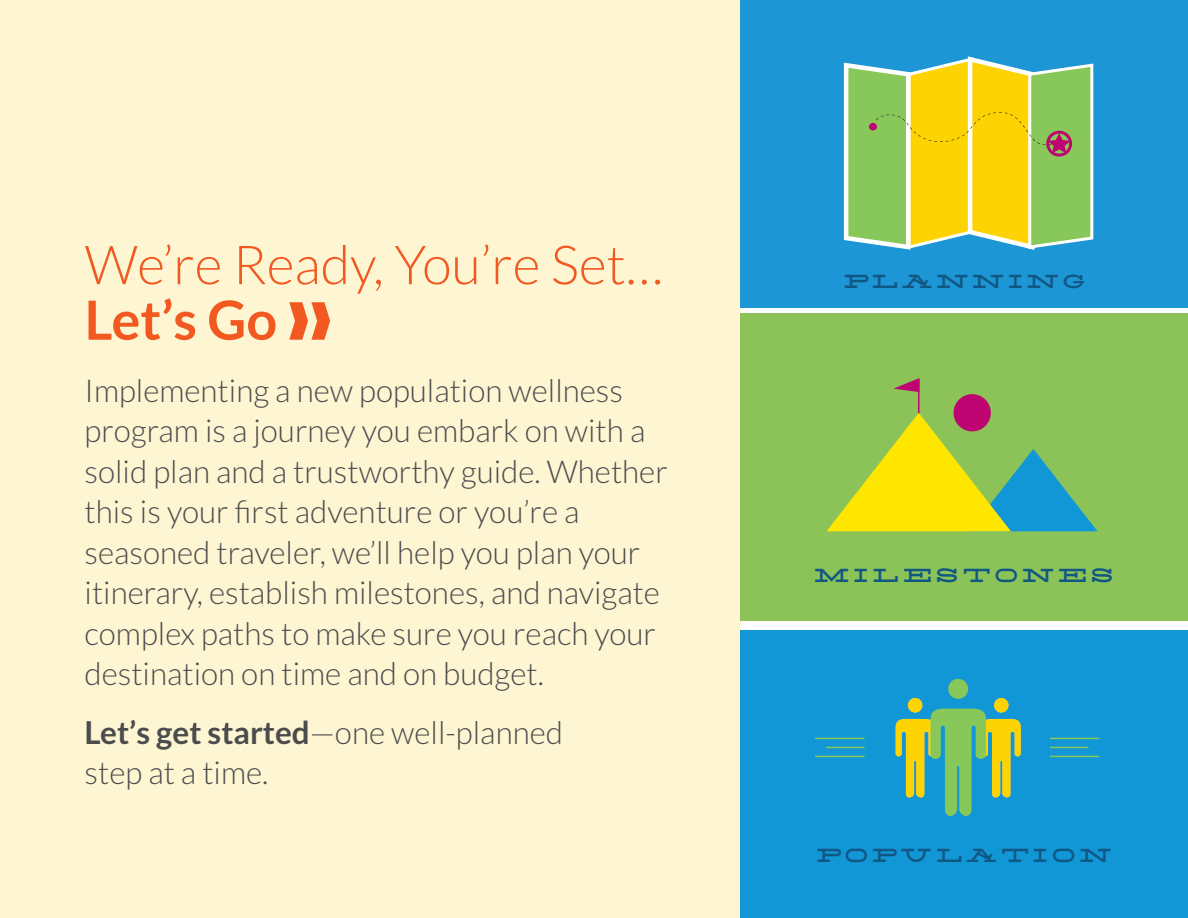
<style>
.page{position:relative;width:1188px;height:918px;background:#fff}
.page>*{position:absolute;margin:0;border:0;box-sizing:border-box;transform-origin:0 0}
.t1{font:300 54px/55.5px "Lato";color:#f15921}
.t2{font:300 31.5px/40.5px "Lato";color:#4b4c4d}
.t3{font:27px "Silverfake";letter-spacing:.15em;color:#115784}
.s1{font-weight:700}
</style>
<div class="page">
<div style="left:0;top:0;width:740px;height:918px;background:#fef5d2"></div>
<div style="left:740px;top:0;width:448px;height:307px;background:#1c96d4"></div>
<div style="left:740px;top:313px;width:448px;height:307px;background:#8bc358"></div>
<div style="left:740px;top:630px;width:448px;height:288px;background:#1197d6"></div>
<div style="left:954px;top:394px;width:37px;height:37px;background:#bd0471;border-radius:50%"></div>
<svg style="left:843px;top:56px;width:251px;height:194px;background:#b9cb55"></svg>
<div style="left:1046px;top:131px;width:26px;height:26px;border:3px solid #bd0471;border-radius:50%"></div>
<div style="left:994px;top:698px;width:15px;height:15px;background:#fed304;border-radius:50%"></div>
<div style="left:908px;top:698px;width:14px;height:15px;background:#fed304;border-radius:50%"></div>
<svg style="left:896px;top:709px;width:125px;height:107px"></svg>
<div style="left:948px;top:679px;width:20px;height:20px;background:#88c75a;border-radius:50%"></div>
<hr style="left:826px;top:747px;width:38px;height:1px;background:#88c75a">
<hr style="left:1050px;top:747px;width:38px;height:1px;background:#88c75a">
<hr style="left:816px;top:738px;width:48px;height:1px;background:#88c75a">
<hr style="left:1050px;top:756px;width:49px;height:1px;background:#88c75a">
<hr style="left:816px;top:756px;width:48px;height:1px;background:#88c75a">
<hr style="left:1050px;top:738px;width:49px;height:1px;background:#88c75a">
<hr style="left:918px;top:380px;width:1px;height:36px;background:#bd0471">
<svg style="left:893px;top:378px;width:26px;height:14px"></svg>
<svg style="left:827px;top:413px;width:270px;height:118px"></svg>
<p class="t1" style="left:85px;top:237px;width:580px">We’re Ready, You’re Set…<br><span class="s1">Let’s Go</span> ❱❱</p>
<p class="t2" style="left:85px;top:370px;width:585px">Implementing a new population wellness program is a journey you embark on with a solid plan and a trustworthy guide. Whether this is your first adventure or you’re a seasoned traveler, we’ll help you plan your itinerary, establish milestones, and navigate complex paths to make sure you reach your destination on time and on budget.</p>
<p class="t2" style="left:85px;top:712px;width:480px"><span class="s1">Let’s get started</span>—one well-planned step at a time.</p>
<p class="t3" style="left:844px;top:266px;width:242px">PLANNING</p>
<p class="t3" style="left:815px;top:560px;width:301px">milestones</p>
<p class="t3" style="left:817px;top:839px;width:296px">POPULATION</p>
</div>
